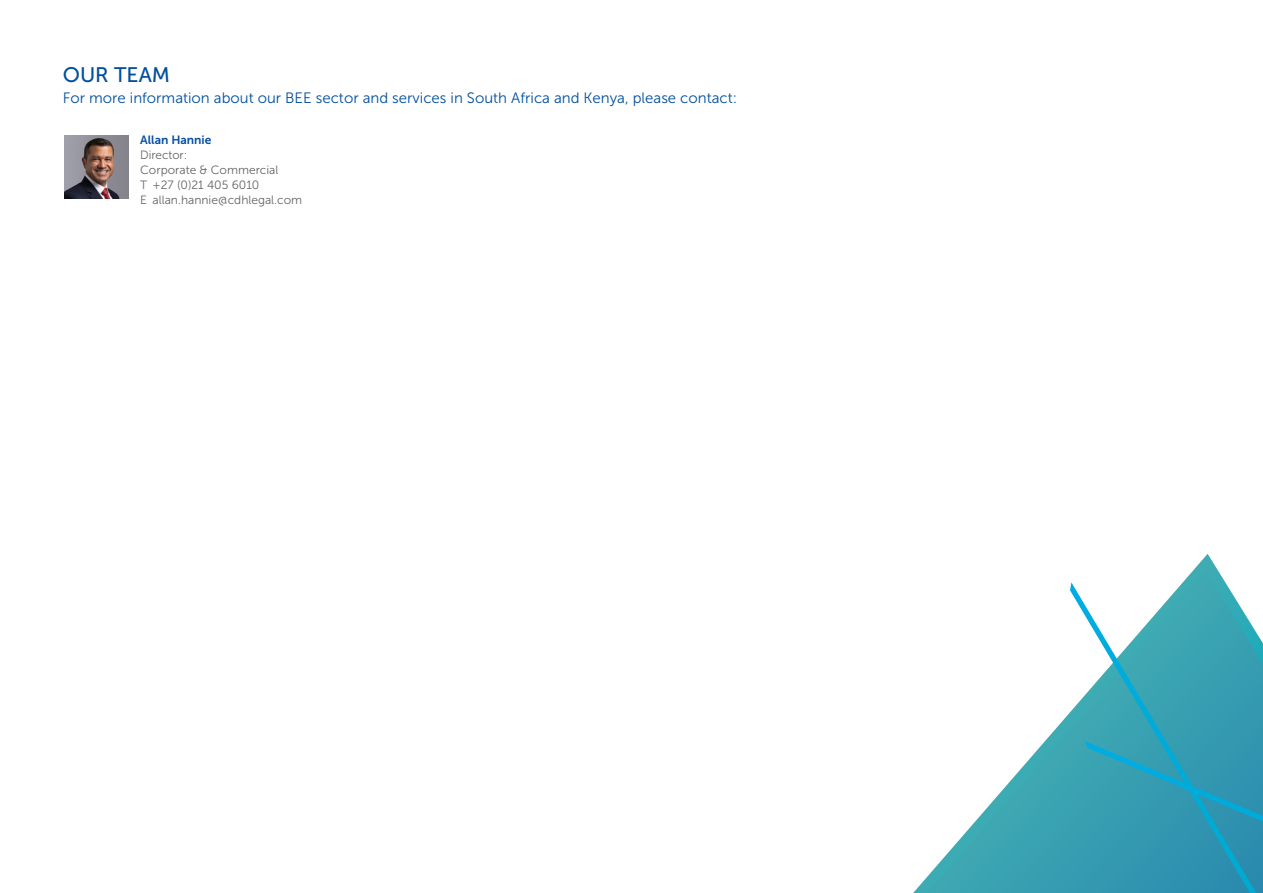
<style>
.page{position:relative;width:1263px;height:893px;background:#fff}
.page>*{position:absolute;margin:0;border:0;box-sizing:border-box;transform-origin:0 0}
.t1{font:21px "Museo Sans 500";color:#004f9d}
.t2{font:15px "Museo Sans 300";color:#004f9d}
.t3{font:12px/15px "Museo Sans 300";color:#636466}
.t4{font:12px "Museo Sans 700";color:#034ea2}
</style>
<div class="page">
<img style="left:64px;top:135px;width:64px;height:63px">
<svg style="left:913px;top:554px;width:350px;height:339px"></svg>
<svg style="left:1070px;top:582px;width:186px;height:311px"></svg>
<svg style="left:1084px;top:741px;width:179px;height:80px;background:#2f9bb4"></svg>
<h1 class="t1" style="left:63px;top:63px;width:109px">OUR TEAM</h1>
<p class="t2" style="left:63px;top:89px;width:676px">For more information about our BEE sector and services in South Africa and Kenya, please contact:</p>
<p class="t4" style="left:140px;top:133px;width:73px">Allan Hannie</p>
<p class="t3" style="left:140px;top:148px;width:164px">Director:<br>Corporate &amp; Commercial<br>T +27 (0)21 405 6010<br>E allan.hannie@cdhlegal.com</p>
</div>
